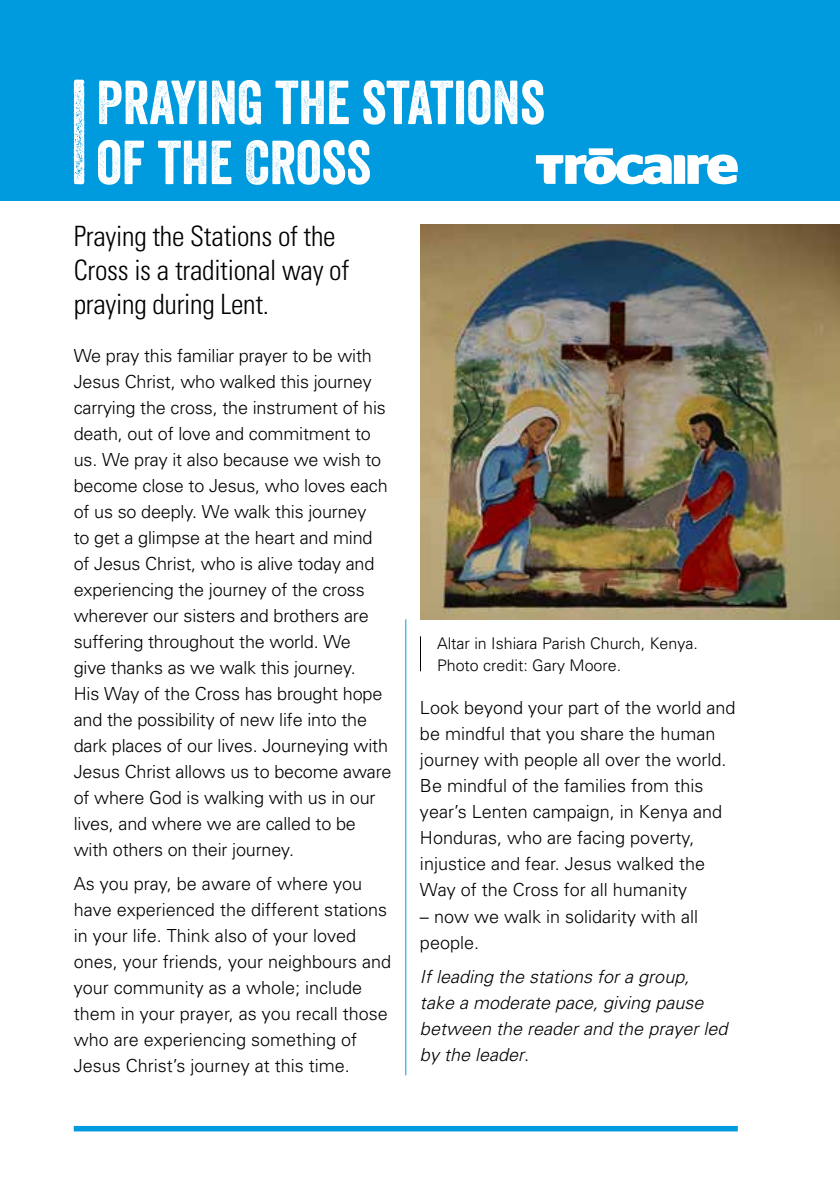
<style>
.page{position:relative;width:840px;height:1191px;background:#fff}
.page>*{position:absolute;margin:0;border:0;box-sizing:border-box;transform-origin:0 0}
.t1{font:60px/60px "Veneer";color:#fff}
.t2{font:300 condensed 28px/34px "Univers";letter-spacing:-.01em;color:#000}
.t3{font:300 18px/26px "Univers";letter-spacing:-.01em;color:#000}
.t4{font:italic 300 18px/26px "Univers";color:#000}
.t5{font:300 16px/22px "Univers";color:#000}
.s1{font-style:normal}
</style>
<div class="page">
<div style="left:74px;top:1126px;width:663px;height:5px;background:#009bdf"></div>
<div style="left:0;top:0;width:839px;height:200px;background:#009bdf"></div>
<svg style="left:74px;top:80px;width:10px;height:104px"></svg>
<img style="left:420px;top:224px;width:419px;height:395px">
<hr style="left:405px;top:619px;width:1px;height:456px;background:#009bdf">
<hr style="left:420px;top:636px;width:1px;height:35px;background:#000">
<svg style="left:535px;top:148px;width:202px;height:36px"></svg>
<h1 class="t1" style="left:96px;top:72px;width:449px">PRAYING THE STATIONS<br>OF THE CROSS</h1>
<h2 class="t2" style="left:74px;top:219px;width:277px">Praying the Stations of the<br>Cross is a traditional way of praying during Lent.</h2>
<p class="t3" style="left:74px;top:342px;width:319px">We pray this familiar prayer to be with Jesus Christ, who walked this journey carrying the cross, the instrument of his death, out of love and commitment to us. We pray it also because we wish to become close to Jesus, who loves each of us so deeply. We walk this journey<br>to get a glimpse at the heart and mind of Jesus Christ, who is alive today and experiencing the journey of the cross wherever our sisters and brothers are suffering throughout the world. We<br>give thanks as we walk this journey.<br>His Way of the Cross has brought hope and the possibility of new life into the dark places of our lives. Journeying with Jesus Christ allows us to become aware of where God is walking with us in our lives, and where we are called to be with others on their journey.</p>
<p class="t3" style="left:74px;top:870px;width:319px">As you pray, be aware of where you have experienced the different stations in your life. Think also of your loved ones, your friends, your neighbours and your community as a whole; include them in your prayer, as you recall those who are experiencing something of Jesus Christ’s journey at this time.</p>
<p class="t5" style="left:437px;top:632px;width:262px">Altar in Ishiara Parish Church, Kenya.<br>Photo credit: Gary Moore.</p>
<p class="t3" style="left:420px;top:694px;width:317px">Look beyond your part of the world and be mindful that you share the human journey with people all over the world.<br>Be mindful of the families from this year’s Lenten campaign, in Kenya and Honduras, who are facing poverty, injustice and fear. Jesus walked the Way of the Cross for all humanity</p>
<p class="t3" style="left:420px;top:902px;width:280px">– now we walk in solidarity with all people.</p>
<p class="t4" style="left:420px;top:963px;width:309px">If leading the stations for a group, take a moderate pace, giving pause between the reader and the prayer led by the leader<span class="s1">.</span></p>
</div>
